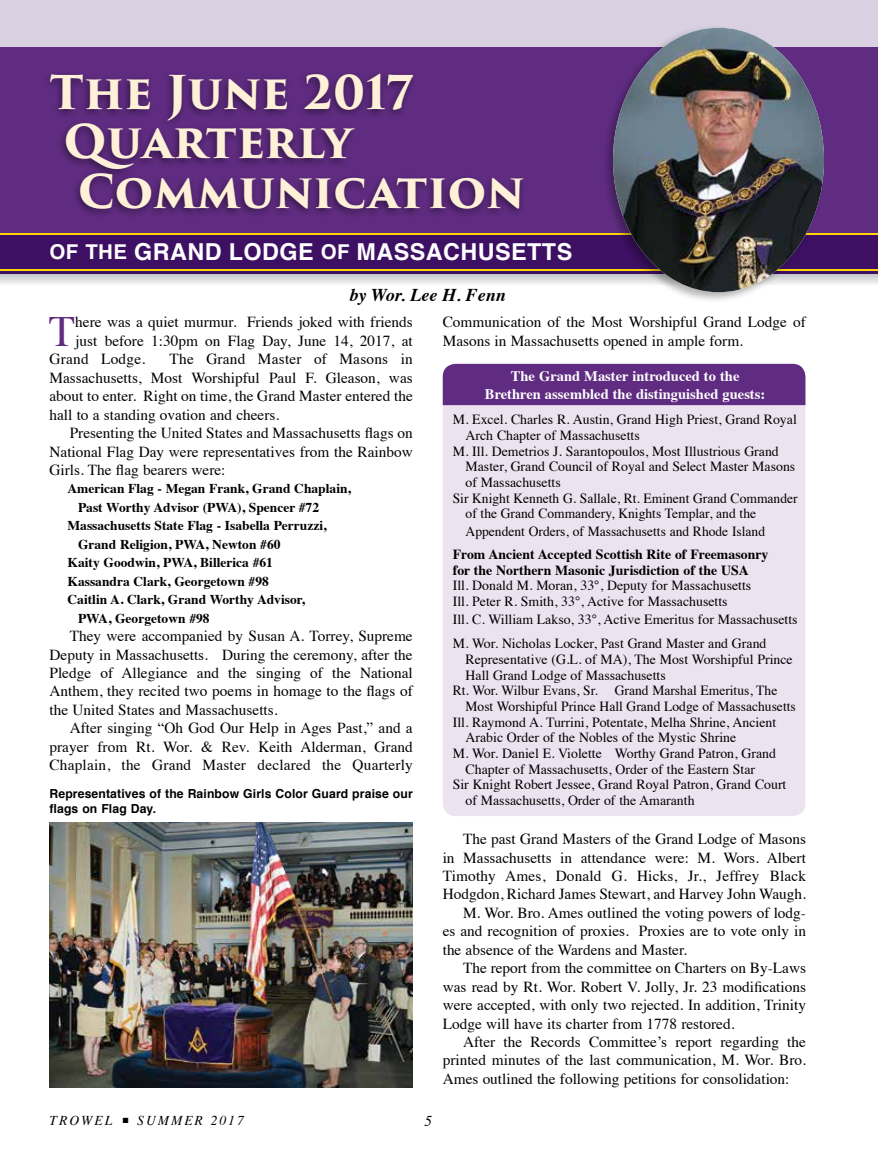
<style>
.page{position:relative;width:878px;height:1161px;background:#fff}
.page>*{position:absolute;margin:0;border:0;box-sizing:border-box;transform-origin:0 0}
.t1{font:700 45.45px "Trajan Pro 3";letter-spacing:-.01em;color:#fff0d8}
.t2{font:43.2px "Times";color:#602c82}
.t3{font:700 23.4px "Helvetica";letter-spacing:.02em;color:#fff}
.t4{font:italic 700 18px "Times";color:#000}
.t5{font:15.3px/18.5px "Times";color:#000;text-align:justify}
.t6{font:italic 15px "Times";color:#000}
.t7{font:700 14.55px/17.5px "Times";color:#fff;text-align:center}
.t8{font:13.95px/15.6px "Times";color:#000}
.t9{font:700 13.95px/15.6px "Times";color:#000}
.t10{font:700 13.5px "Times";color:#000}
.t11{font:italic 13.5px "Times";letter-spacing:.15em;color:#000}
.t12{font:700 12.45px/15px "Helvetica";letter-spacing:.01em;color:#000}
.s1{font-size:20.4px}
</style>
<div class="page">
<div style="left:0;top:0;width:878px;height:63px;background:#d9d1e2"></div>
<svg style="left:0;top:273px;width:878px;height:11px;background:#ccc9d2"></svg>
<div style="left:0;top:48px;width:878px;height:187px;background:#602c82"></div>
<div style="left:0;top:235px;width:878px;height:34px;background:#3d1063"></div>
<hr style="left:0;top:269px;width:878px;height:2px;background:#ffd400">
<hr style="left:0;top:233px;width:878px;height:2px;background:#ffd400">
<hr style="left:0;top:271px;width:878px;height:2px;background:#3d1063">
<div style="left:42px;top:70px;width:486px;height:149px;background:#000;opacity:.5"></div>
<div style="left:601px;top:25px;width:225px;height:279px;background:#000;opacity:.3"></div>
<img style="left:613px;top:28px;width:211px;height:264px">
<img style="left:50px;top:823px;width:363px;height:264px">
<div style="left:443px;top:364px;width:362px;height:452px;background:#ede3f0;border-radius:13px"></div>
<div style="left:443px;top:364px;width:362px;height:41px;background:#602c82"></div>
<h1 class="t1" style="left:50px;top:59px;width:365px">The June 2017</h1>
<h1 class="t1" style="left:64px;top:108px;width:290px">Quarterly</h1>
<h1 class="t1" style="left:78px;top:158px;width:448px">Communication</h1>
<h3 class="t3" style="left:50px;top:233px;width:524px"><span class="s1">OF THE</span> GRAND LODGE <span class="s1">OF</span> MASSACHUSETTS</h3>
<p class="t4" style="left:349px;top:278px;width:158px">by Wor. Lee H. Fenn</p>
<h2 class="t2" style="left:49px;top:291px;width:28px">T</h2>
<p class="t5" style="left:75px;top:312px;width:339px">here was a quiet murmur. Friends joked with friends</p>
<p class="t5" style="left:75px;top:330px;width:339px">just before 1:30pm on Flag Day, June 14, 2017, at</p>
<p class="t5" style="left:49px;top:349px;width:97px">Grand Lodge.</p>
<p class="t5" style="left:49px;top:349px;width:365px;text-indent:120px">The Grand Master of Masons in Massachusetts, Most Worshipful Paul F. Gleason, was about to enter. Right on time, the Grand Master entered the hall to a standing ovation and cheers.</p>
<p class="t5" style="left:49px;top:422px;width:365px;text-indent:20px">Presenting the United States and Massachusetts flags on National Flag Day were representatives from the Rainbow Girls. The flag bearers were:</p>
<p class="t10" style="left:68px;top:476px;width:285px">American Flag - Megan Frank, Grand Chaplain,</p>
<p class="t10" style="left:78px;top:494px;width:242px">Past Worthy Advisor (PWA), Spencer #72</p>
<p class="t10" style="left:68px;top:513px;width:260px">Massachusetts State Flag - Isabella Perruzzi,</p>
<p class="t10" style="left:78px;top:531px;width:204px">Grand Religion, PWA, Newton #60</p>
<p class="t10" style="left:68px;top:550px;width:207px">Kaity Goodwin, PWA, Billerica #61</p>
<p class="t10" style="left:68px;top:568px;width:203px">Kassandra Clark, Georgetown #98</p>
<p class="t10" style="left:68px;top:587px;width:239px">Caitlin A. Clark, Grand Worthy Advisor,</p>
<p class="t10" style="left:78px;top:605px;width:133px">PWA, Georgetown #98</p>
<p class="t5" style="left:49px;top:625px;width:365px;text-indent:20px">They were accompanied by Susan A. Torrey, Supreme Deputy in Massachusetts. During the ceremony, after the Pledge of Allegiance and the singing of the National Anthem, they recited two poems in homage to the flags of the United States and Massachusetts.</p>
<p class="t5" style="left:49px;top:718px;width:365px;text-indent:20px">After singing “Oh God Our Help in Ages Past,” and a prayer from Rt. Wor. &amp; Rev. Keith Alderman, Grand Chaplain, the Grand Master declared the Quarterly</p>
<p class="t12" style="left:50px;top:787px;width:365px">Representatives of the Rainbow Girls Color Guard praise our flags on Flag Day.</p>
<p class="t5" style="left:442px;top:312px;width:365px">Communication of the Most Worshipful Grand Lodge of<br>Masons in Massachusetts opened in ample form.</p>
<p class="t7" style="left:485px;top:366px;width:282px">The Grand Master introduced to the<br>Brethren assembled the distinguished guests:</p>
<p class="t8" style="left:452px;top:411px;width:345px">M. Excel. Charles R. Austin, Grand High Priest, Grand Royal</p>
<p class="t8" style="left:465px;top:426px;width:176px">Arch Chapter of Massachusetts</p>
<p class="t8" style="left:452px;top:442px;width:327px">M. Ill. Demetrios J. Sarantopoulos, Most Illustrious Grand</p>
<p class="t8" style="left:465px;top:458px;width:331px">Master, Grand Council of Royal and Select Master Masons</p>
<p class="t8" style="left:465px;top:473px;width:97px">of Massachusetts</p>
<p class="t8" style="left:452px;top:489px;width:346px">Sir Knight Kenneth G. Sallale, Rt. Eminent Grand Commander</p>
<p class="t8" style="left:465px;top:505px;width:292px">of the Grand Commandery, Knights Templar, and the</p>
<p class="t8" style="left:465px;top:522px;width:301px">Appendent Orders, of Massachusetts and Rhode Island</p>
<p class="t9" style="left:452px;top:545px;width:317px">From Ancient Accepted Scottish Rite of Freemasonry for the Northern Masonic Jurisdiction of the USA</p>
<p class="t8" style="left:452px;top:577px;width:300px">Ill. Donald M. Moran, 33°, Deputy for Massachusetts<br>Ill. Peter R. Smith, 33°, Active for Massachusetts</p>
<p class="t8" style="left:452px;top:605px;width:346px;line-height:24.6px">Ill. C. William Lakso, 33°, Active Emeritus for Massachusetts<br>M. Wor. Nicholas Locker, Past Grand Master and Grand</p>
<p class="t8" style="left:465px;top:650px;width:329px">Representative (G.L. of MA), The Most Worshipful Prince</p>
<p class="t8" style="left:465px;top:666px;width:202px">Hall Grand Lodge of Massachusetts</p>
<p class="t8" style="left:452px;top:682px;width:326px">Rt. Wor. Wilbur Evans, Sr. Grand Marshal Emeritus, The</p>
<p class="t8" style="left:465px;top:697px;width:332px">Most Worshipful Prince Hall Grand Lodge of Massachusetts</p>
<p class="t8" style="left:452px;top:713px;width:325px">Ill. Raymond A. Turrini, Potentate, Melha Shrine, Ancient</p>
<p class="t8" style="left:465px;top:729px;width:272px">Arabic Order of the Nobles of the Mystic Shrine</p>
<p class="t8" style="left:452px;top:744px;width:325px">M. Wor. Daniel E. Violette Worthy Grand Patron, Grand</p>
<p class="t8" style="left:465px;top:760px;width:291px">Chapter of Massachusetts, Order of the Eastern Star</p>
<p class="t8" style="left:452px;top:776px;width:335px">Sir Knight Robert Jessee, Grand Royal Patron, Grand Court</p>
<p class="t8" style="left:465px;top:791px;width:230px">of Massachusetts, Order of the Amaranth</p>
<p class="t5" style="left:463px;top:828px;width:344px">The past Grand Masters of the Grand Lodge of Masons</p>
<p class="t5" style="left:442px;top:847px;width:365px">in Massachusetts in attendance were: M. Wors. Albert</p>
<p class="t5" style="left:442px;top:865px;width:365px">Timothy Ames, Donald G. Hicks, Jr., Jeffrey Black</p>
<p class="t5" style="left:442px;top:884px;width:365px">Hodgdon, Richard James Stewart, and Harvey John Waugh.</p>
<p class="t5" style="left:463px;top:902px;width:344px">M. Wor. Bro. Ames outlined the voting powers of lodg-</p>
<p class="t5" style="left:442px;top:921px;width:365px">es and recognition of proxies. Proxies are to vote only in</p>
<p class="t5" style="left:442px;top:939px;width:246px">the absence of the Wardens and Master.</p>
<p class="t5" style="left:463px;top:958px;width:344px">The report from the committee on Charters on By-Laws</p>
<p class="t5" style="left:442px;top:976px;width:365px">was read by Rt. Wor. Robert V. Jolly, Jr. 23 modifications</p>
<p class="t5" style="left:442px;top:994px;width:365px">were accepted, with only two rejected. In addition, Trinity</p>
<p class="t5" style="left:442px;top:1013px;width:293px">Lodge will have its charter from 1778 restored.</p>
<p class="t5" style="left:463px;top:1031px;width:344px">After the Records Committee’s report regarding the</p>
<p class="t5" style="left:442px;top:1050px;width:365px">printed minutes of the last communication, M. Wor. Bro.</p>
<p class="t5" style="left:442px;top:1068px;width:348px">Ames outlined the following petitions for consolidation:</p>
<p class="t11" style="left:50px;top:1109px;width:196px">TROWEL ■ SUMMER 2017</p>
<p class="t6" style="left:424px;top:1108px;width:9px">5</p>
</div>
